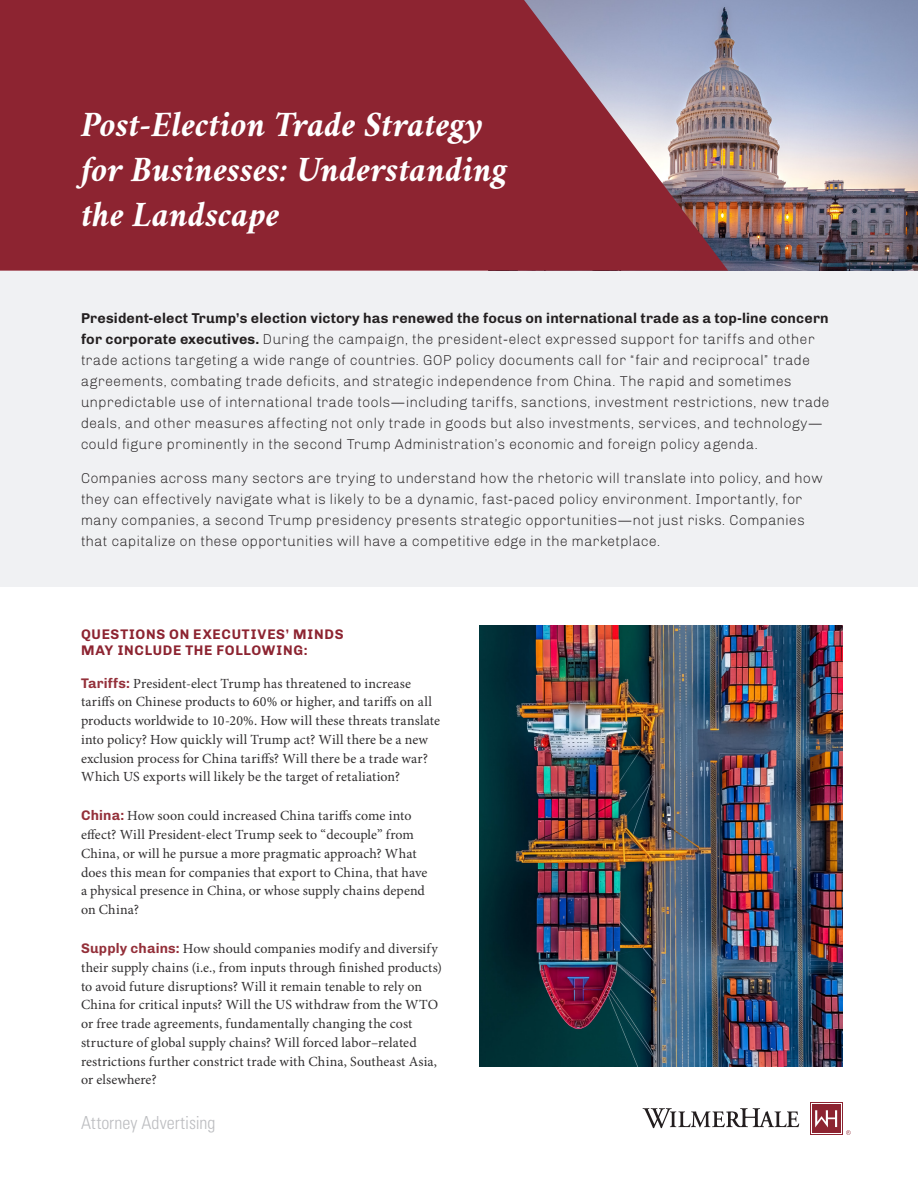
<style>
.page{position:relative;width:918px;height:1188px;background:#fff}
.page>*{position:absolute;margin:0;border:0;box-sizing:border-box;transform-origin:0 0}
.department{font:italic 700 36px/45px "Crimson";color:#fff}
.t1{font:300 condensed 18px "Univers LT Std";color:#bcbdc0}
.intro{font:300 14.25px/21px "Chivo";letter-spacing:.01em;color:#231f20}
.body_text{font:13.95px/18.8px "Minion Pro";letter-spacing:.01em;color:#312f30}
.subhead{font:700 13.95px/16.8px "Chivo";letter-spacing:.045em;color:#8d2431}
.s1{font-weight:700}
.s2{font-family:"Chivo";font-weight:700;color:#94303a}
</style>
<div class="page">
<div style="left:0;top:271px;width:918px;height:316px;background:#f0f1f3"></div>
<svg style="left:643px;top:1108px;width:156px;height:20px"></svg>
<svg style="left:810px;top:1103px;width:32px;height:32px"></svg>
<svg style="left:811px;top:1104px;width:30px;height:30px"></svg>
<div style="left:812px;top:1105px;width:28px;height:28px;background:#8d2431"></div>
<svg style="left:815px;top:1110px;width:22px;height:18px"></svg>
<svg style="left:846px;top:1130px;width:5px;height:5px"></svg>
<img style="left:728px;top:0;width:190px;height:271px">
<svg style="left:0;top:0;width:728px;height:271px;background:#903542"></svg>
<img style="left:480px;top:626px;width:362px;height:440px">
<p class="department" style="left:81px;top:100px;width:428px">Post-Election Trade Strategy for Businesses: Understanding the Landscape</p>
<p class="intro" style="left:81px;top:308px;width:750px"><span class="s1">President-elect Trump’s election victory has renewed the focus on international trade as a top-line concern for corporate executives.</span> During the campaign, the president-elect expressed support for tariffs and other trade actions targeting a wide range of countries. GOP policy documents call for “fair and reciprocal” trade agreements, combating trade deficits, and strategic independence from China. The rapid and sometimes unpredictable use of international trade tools—including tariffs, sanctions, investment restrictions, new trade deals, and other measures affecting not only trade in goods but also investments, services, and technology— could figure prominently in the second Trump Administration’s economic and foreign policy agenda.</p>
<p class="intro" style="left:81px;top:468px;width:744px">Companies across many sectors are trying to understand how the rhetoric will translate into policy, and how they can effectively navigate what is likely to be a dynamic, fast-paced policy environment. Importantly, for many companies, a second Trump presidency presents strategic opportunities—not just risks. Companies that capitalize on these opportunities will have a competitive edge in the marketplace.</p>
<p class="subhead" style="left:81px;top:626px;width:264px">QUESTIONS ON EXECUTIVES’ MINDS<br>MAY INCLUDE THE FOLLOWING:</p>
<p class="body_text" style="left:81px;top:674px;width:361px"><span class="s2">Tariffs:</span> President-elect Trump has threatened to increase tariffs on Chinese products to 60% or higher, and tariffs on all products worldwide to 10-20%. How will these threats translate into policy? How quickly will Trump act? Will there be a new exclusion process for China tariffs? Will there be a trade war?<br>Which US exports will likely be the target of retaliation?</p>
<p class="body_text" style="left:81px;top:807px;width:348px"><span class="s2">China:</span> How soon could increased China tariffs come into effect? Will President-elect Trump seek to “decouple” from China, or will he pursue a more pragmatic approach? What does this mean for companies that export to China, that have a physical presence in China, or whose supply chains depend on China?</p>
<p class="body_text" style="left:81px;top:940px;width:363px"><span class="s2">Supply chains:</span> How should companies modify and diversify their supply chains (i.e., from inputs through finished products) to avoid future disruptions? Will it remain tenable to rely on China for critical inputs? Will the US withdraw from the WTO or free trade agreements, fundamentally changing the cost structure of global supply chains? Will forced labor–related restrictions further constrict trade with China, Southeast Asia, or elsewhere?</p>
<p class="t1" style="left:81px;top:1111px;width:136px">Attorney Advertising</p>
</div>
